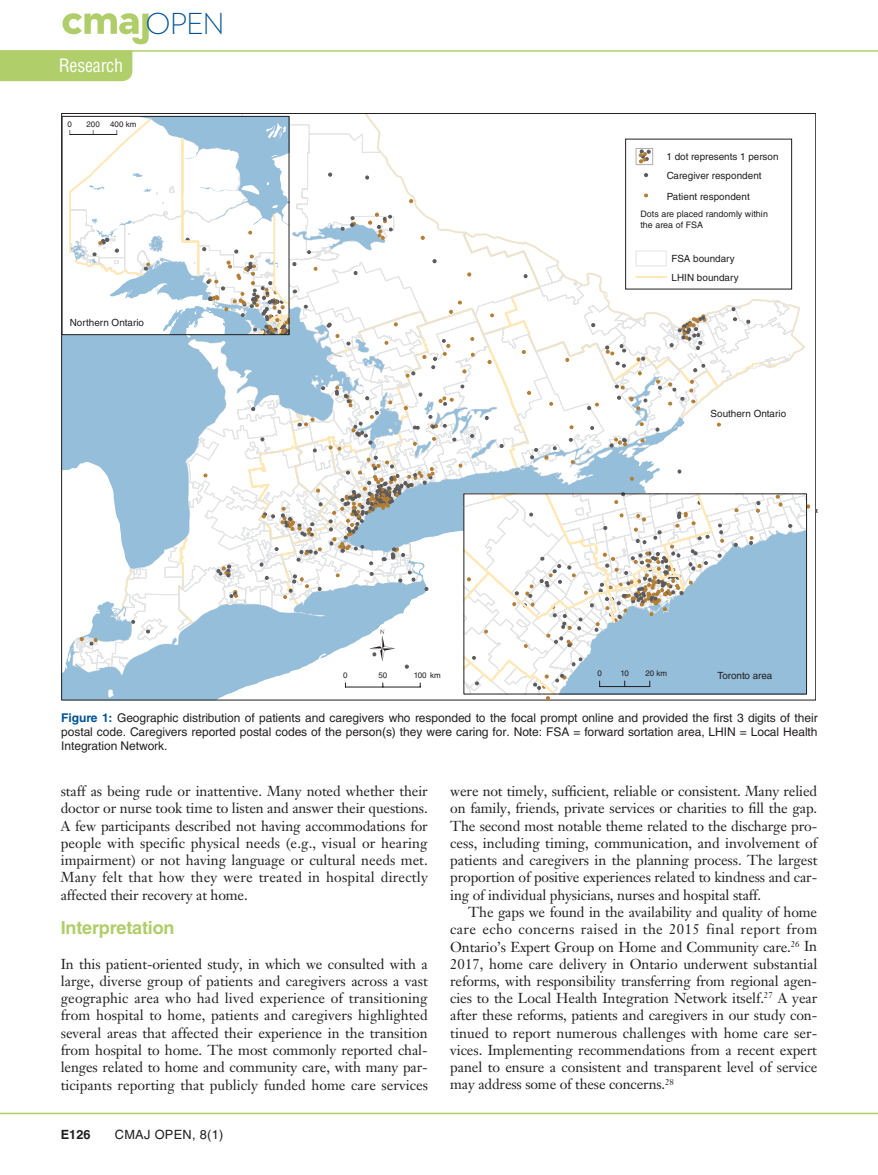
<style>
.page{position:relative;width:878px;height:1175px;background:#fff}
.page>*{position:absolute;margin:0;border:0;box-sizing:border-box;transform-origin:0 0}
.t1{font:300 31.05px "Neutraface 2 Text";color:#005295}
.t2{font:700 18px "Helvetica LT Std";letter-spacing:-.01em;color:#afce69}
.t3{font:condensed 18px "Helvetica LT Std";letter-spacing:-.01em;color:#fff}
.t4{font:14.25px/17.2px "Janson Text LT Std";letter-spacing:-.01em;color:#231f20;text-align:justify}
.t5{font:12.75px "Helvetica LT Std";letter-spacing:.025em;color:#231f20}
.t6{font:700 12.75px "Helvetica LT Std";color:#231f20}
.t7{font:12px/14.2px "Helvetica LT Std";letter-spacing:-.005em;color:#231f20;text-align:justify}
.t8{font:9.9px/19px "Helvetica LT Std";color:#221e1f}
.t9{font:8.85px/10.4px "Helvetica LT Std";letter-spacing:.005em;color:#221e1f}
.t10{font:7.95px "Helvetica LT Std";color:#221e1f}
.s1{font-weight:700;color:#005295}
</style>
<div class="page">
<hr style="left:0;top:1112px;width:878px;height:2px;background:#afce69">
<svg style="left:63px;top:13px;width:86px;height:31px"></svg>
<hr style="left:0;top:50px;width:878px;height:2px;background:#afce69">
<div style="left:0;top:52px;width:132px;height:29px;background:#b0ce69"></div>
<svg style="left:62px;top:113px;width:753px;height:587px"></svg>
<svg style="left:714px;top:495px;width:91px;height:29px"></svg>
<svg style="left:714px;top:524px;width:91px;height:168px;background:#9dc3dc"></svg>
<svg style="left:369px;top:629px;width:26px;height:32px"></svg>
<svg style="left:284px;top:575px;width:24px;height:23px"></svg>
<svg style="left:756px;top:501px;width:4px;height:11px"></svg>
<svg style="left:776px;top:495px;width:6px;height:11px"></svg>
<svg style="left:272px;top:385px;width:231px;height:180px"></svg>
<svg style="left:718px;top:524px;width:5px;height:18px"></svg>
<svg style="left:815px;top:509px;width:3px;height:4px"></svg>
<svg style="left:546px;top:696px;width:3px;height:4px"></svg>
<svg style="left:749px;top:536px;width:4px;height:8px"></svg>
<svg style="left:465px;top:495px;width:249px;height:197px"></svg>
<svg style="left:69px;top:117px;width:328px;height:256px"></svg>
<hr style="left:70px;top:134px;width:47px;height:1px;background:#221e1f">
<hr style="left:599px;top:686px;width:50px;height:1px;background:#221e1f">
<div style="left:635px;top:251px;width:31px;height:15px;border:1px solid #e2e4e5"></div>
<hr style="left:636px;top:276px;width:30px;height:2px;background:#ffe8b8">
<svg style="left:644px;top:173px;width:3px;height:4px"></svg>
<svg style="left:639px;top:150px;width:11px;height:13px"></svg>
<div style="left:635px;top:148px;width:18px;height:17px;border:1px solid #a9acaf"></div>
<div style="left:625px;top:139px;width:167px;height:150px;border:1px solid #231f20"></div>
<p class="t3" style="left:59px;top:54px;width:66px">Research</p>
<h1 class="t1" style="left:145px;top:4px;width:81px">OPEN</h1>
<p class="t10" style="left:68px;top:119px;width:6px">0</p>
<p class="t10" style="left:87px;top:119px;width:15px">200</p>
<p class="t10" style="left:110px;top:119px;width:28px">400 km</p>
<p class="t8" style="left:70px;top:313px;width:76px">Northern Ontario</p>
<p class="t10" style="left:343px;top:671px;width:6px">0</p>
<p class="t10" style="left:378px;top:671px;width:10px">50</p>
<p class="t10" style="left:414px;top:671px;width:28px">100 km</p>
<p class="t8" style="left:666px;top:147px;width:114px">1 dot represents 1 person<br>Caregiver respondent</p>
<p class="t8" style="left:666px;top:186px;width:85px">Patient respondent</p>
<p class="t9" style="left:640px;top:209px;width:129px">Dots are placed randomly within the area of FSA</p>
<p class="t8" style="left:671px;top:249px;width:69px;line-height:18.6px">FSA boundary<br>LHIN boundary</p>
<p class="t8" style="left:710px;top:404px;width:77px">Southern Ontario</p>
<p class="t10" style="left:597px;top:669px;width:6px">0</p>
<p class="t10" style="left:620px;top:669px;width:10px">10</p>
<p class="t10" style="left:645px;top:669px;width:23px">20 km</p>
<p class="t8" style="left:717px;top:666px;width:56px">Toronto area</p>
<p class="t7" style="left:61px;top:710px;width:758px"><span class="s1">Figure 1:</span> Geographic distribution of patients and caregivers who responded to the focal prompt online and provided the first 3 digits of their postal code. Caregivers reported postal codes of the person(s) they were caring for. Note: FSA = forward sortation area, LHIN = Local Health Integration Network.</p>
<p class="t4" style="left:61px;top:782px;width:368px">staff as being rude or inattentive. Many noted whether their doctor or nurse took time to listen and answer their questions.<br>A few participants described not having accommodations for people with specific physical needs (e.g., visual or hearing impairment) or not having language or cultural needs met.<br>Many felt that how they were treated in hospital directly affected their recovery at home.</p>
<p class="t2" style="left:61px;top:916px;width:115px">Interpretation</p>
<p class="t4" style="left:61px;top:955px;width:369px">In this patient-oriented study, in which we consulted with a large, diverse group of patients and caregivers across a vast geographic area who had lived experience of transitioning from hospital to home, patients and caregivers highlighted several areas that affected their experience in the transition from hospital to home. The most commonly reported chal&shy;lenges related to home and community care, with many par&shy;ticipants reporting that publicly funded home care services</p>
<p class="t6" style="left:61px;top:1126px;width:31px">E126</p>
<p class="t5" style="left:115px;top:1127px;width:110px">CMAJ OPEN, 8(1)</p>
<p class="t4" style="left:450px;top:782px;width:368px">were not timely, sufficient, reliable or consistent. Many relied on family, friends, private services or charities to fill the gap.<br>The second most notable theme related to the discharge pro&shy;cess, including timing, communication, and involvement of patients and caregivers in the planning process. The largest proportion of positive experiences related to kindness and car&shy;ing of individual physicians, nurses and hospital staff.</p>
<p class="t4" style="left:450px;top:903px;width:368px;text-indent:18px">The gaps we found in the availability and quality of home care echo concerns raised in the 2015 final report from Ontario’s Expert Group on Home and Community care.<sup>26</sup> In 2017, home care delivery in Ontario underwent substantial reforms, with responsibility transferring from regional agen&shy;cies to the Local Health Integration Network itself.<sup>27</sup> A year after these reforms, patients and caregivers in our study con&shy;tinued to report numerous challenges with home care ser&shy;vices. Implementing recommendations from a recent expert panel to ensure a consistent and transparent level of service may address some of these concerns.<sup>28</sup></p>
</div>
